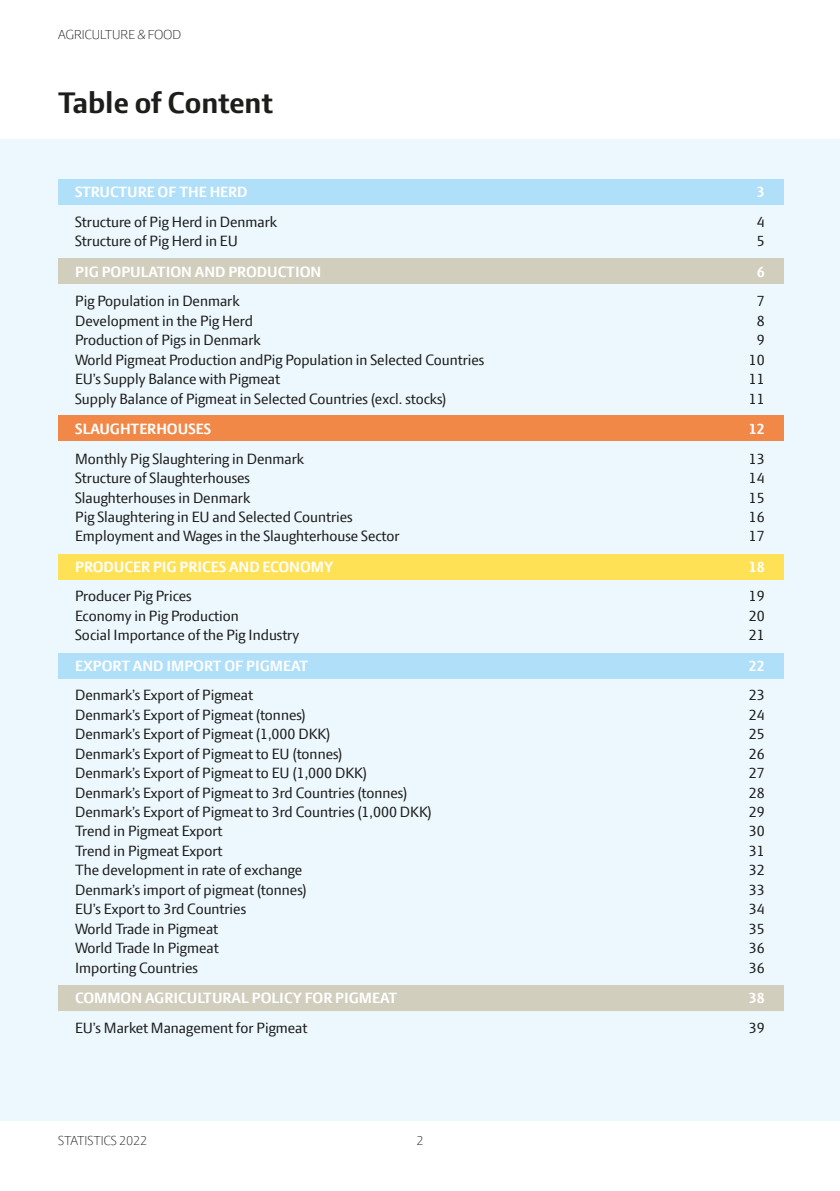
<style>
.page{position:relative;width:840px;height:1191px;background:#fff}
.page>*{position:absolute;margin:0;border:0;box-sizing:border-box;transform-origin:0 0}
.t1{font:700 32px "LF Press Sans";color:#1d1d1b}
.t2{font:16px "LF Press Sans";color:#1d1d1b}
.t3{font:700 16px "LF Press Sans";color:#fff}
.t4{font:300 14px "LF Press Sans";color:#1d1d1b}
</style>
<div class="page">
<div style="left:0;top:139px;width:839px;height:982px;background:#edf8fe"></div>
<hr style="left:839px;top:154px;width:1px;height:490px;background:#afdff9">
<hr style="left:839px;top:592px;width:1px;height:529px;background:#1d1d1b">
<div style="left:58px;top:179px;width:725px;height:26px;background:#afdff9"></div>
<div style="left:58px;top:259px;width:725px;height:25px;background:#d1cebd"></div>
<div style="left:58px;top:415px;width:725px;height:26px;background:#f18848"></div>
<div style="left:58px;top:554px;width:725px;height:25px;background:#ffe155"></div>
<div style="left:58px;top:653px;width:725px;height:25px;background:#afdff9"></div>
<div style="left:58px;top:985px;width:725px;height:26px;background:#d1cebd"></div>
<p class="t4" style="left:58px;top:26px;width:124px">AGRICULTURE &amp; FOOD</p>
<h1 class="t1" style="left:58px;top:85px;width:216px">Table of Content</h1>
<p class="t3" style="left:75px;top:183px;width:174px">STRUCTURE OF THE HERD</p>
<p class="t3" style="left:756px;top:183px;width:9px">3</p>
<p class="t2" style="left:75px;top:212px;width:203px">Structure of Pig Herd in Denmark</p>
<p class="t2" style="left:756px;top:212px;width:9px">4</p>
<p class="t2" style="left:75px;top:232px;width:164px">Structure of Pig Herd in EU</p>
<p class="t2" style="left:756px;top:232px;width:9px">5</p>
<p class="t3" style="left:75px;top:263px;width:247px">PIG POPULATION AND PRODUCTION</p>
<p class="t3" style="left:756px;top:263px;width:9px">6</p>
<p class="t2" style="left:75px;top:292px;width:166px">Pig Population in Denmark</p>
<p class="t2" style="left:756px;top:292px;width:9px">7</p>
<p class="t2" style="left:75px;top:311px;width:179px">Development in the Pig Herd</p>
<p class="t2" style="left:756px;top:311px;width:9px">8</p>
<p class="t2" style="left:75px;top:331px;width:187px">Production of Pigs in Denmark</p>
<p class="t2" style="left:756px;top:331px;width:9px">9</p>
<p class="t2" style="left:75px;top:350px;width:410px">World Pigmeat Production andPig Population in Selected Countries</p>
<p class="t2" style="left:748px;top:350px;width:17px">10</p>
<p class="t2" style="left:75px;top:370px;width:206px">EU’s Supply Balance with Pigmeat</p>
<p class="t2" style="left:748px;top:370px;width:17px">11</p>
<p class="t2" style="left:75px;top:389px;width:372px">Supply Balance of Pigmeat in Selected Countries (excl. stocks)</p>
<p class="t2" style="left:748px;top:389px;width:17px">11</p>
<p class="t3" style="left:75px;top:420px;width:137px">SLAUGHTERHOUSES</p>
<p class="t3" style="left:748px;top:420px;width:17px">12</p>
<p class="t2" style="left:75px;top:449px;width:230px">Monthly Pig Slaughtering in Denmark</p>
<p class="t2" style="left:748px;top:449px;width:17px">13</p>
<p class="t2" style="left:75px;top:468px;width:176px">Structure of Slaughterhouses</p>
<p class="t2" style="left:748px;top:468px;width:17px">14</p>
<p class="t2" style="left:75px;top:488px;width:176px">Slaughterhouses in Denmark</p>
<p class="t2" style="left:748px;top:488px;width:17px">15</p>
<p class="t2" style="left:75px;top:507px;width:279px">Pig Slaughtering in EU and Selected Countries</p>
<p class="t2" style="left:748px;top:507px;width:17px">16</p>
<p class="t2" style="left:75px;top:527px;width:326px">Employment and Wages in the Slaughterhouse Sector</p>
<p class="t2" style="left:748px;top:527px;width:17px">17</p>
<p class="t3" style="left:75px;top:558px;width:259px">PRODUCER PIG PRICES AND ECONOMY</p>
<p class="t3" style="left:748px;top:558px;width:17px">18</p>
<p class="t2" style="left:75px;top:587px;width:118px">Producer Pig Prices</p>
<p class="t2" style="left:748px;top:587px;width:17px">19</p>
<p class="t2" style="left:75px;top:606px;width:165px">Economy in Pig Production</p>
<p class="t2" style="left:748px;top:606px;width:17px">20</p>
<p class="t2" style="left:75px;top:626px;width:225px">Social Importance of the Pig Industry</p>
<p class="t2" style="left:748px;top:626px;width:17px">21</p>
<p class="t3" style="left:75px;top:657px;width:234px">EXPORT AND IMPORT OF PIGMEAT</p>
<p class="t3" style="left:748px;top:657px;width:17px">22</p>
<p class="t2" style="left:75px;top:686px;width:179px">Denmark’s Export of Pigmeat</p>
<p class="t2" style="left:748px;top:686px;width:17px">23</p>
<p class="t2" style="left:75px;top:705px;width:232px">Denmark’s Export of Pigmeat (tonnes)</p>
<p class="t2" style="left:748px;top:705px;width:17px">24</p>
<p class="t2" style="left:75px;top:725px;width:256px">Denmark’s Export of Pigmeat (1,000 DKK)</p>
<p class="t2" style="left:748px;top:725px;width:17px">25</p>
<p class="t2" style="left:75px;top:744px;width:269px">Denmark’s Export of Pigmeat to EU (tonnes)</p>
<p class="t2" style="left:748px;top:744px;width:17px">26</p>
<p class="t2" style="left:75px;top:763px;width:293px">Denmark’s Export of Pigmeat to EU (1,000 DKK)</p>
<p class="t2" style="left:748px;top:763px;width:17px">27</p>
<p class="t2" style="left:75px;top:783px;width:333px">Denmark’s Export of Pigmeat to 3rd Countries (tonnes)</p>
<p class="t2" style="left:748px;top:783px;width:17px">28</p>
<p class="t2" style="left:75px;top:802px;width:358px">Denmark’s Export of Pigmeat to 3rd Countries (1,000 DKK)</p>
<p class="t2" style="left:748px;top:802px;width:17px">29</p>
<p class="t2" style="left:75px;top:822px;width:149px">Trend in Pigmeat Export</p>
<p class="t2" style="left:748px;top:822px;width:17px">30</p>
<p class="t2" style="left:75px;top:841px;width:149px">Trend in Pigmeat Export</p>
<p class="t2" style="left:748px;top:841px;width:17px">31</p>
<p class="t2" style="left:75px;top:861px;width:228px">The development in rate of exchange</p>
<p class="t2" style="left:748px;top:861px;width:17px">32</p>
<p class="t2" style="left:75px;top:880px;width:233px">Denmark’s import of pigmeat (tonnes)</p>
<p class="t2" style="left:748px;top:880px;width:17px">33</p>
<p class="t2" style="left:75px;top:899px;width:172px">EU’s Export to 3rd Countries</p>
<p class="t2" style="left:748px;top:899px;width:17px">34</p>
<p class="t2" style="left:75px;top:919px;width:144px">World Trade in Pigmeat</p>
<p class="t2" style="left:748px;top:919px;width:17px">35</p>
<p class="t2" style="left:75px;top:938px;width:145px">World Trade In Pigmeat</p>
<p class="t2" style="left:748px;top:938px;width:17px">36</p>
<p class="t2" style="left:75px;top:958px;width:124px">Importing Countries</p>
<p class="t2" style="left:748px;top:958px;width:17px">36</p>
<p class="t3" style="left:75px;top:989px;width:323px">COMMON AGRICULTURAL POLICY FOR PIGMEAT</p>
<p class="t3" style="left:748px;top:989px;width:17px">38</p>
<p class="t2" style="left:75px;top:1018px;width:233px">EU’s Market Management for Pigmeat</p>
<p class="t2" style="left:748px;top:1018px;width:17px">39</p>
<p class="t4" style="left:58px;top:1132px;width:90px">STATISTICS 2022</p>
<p class="t4" style="left:416px;top:1132px;width:8px">2</p>
</div>
